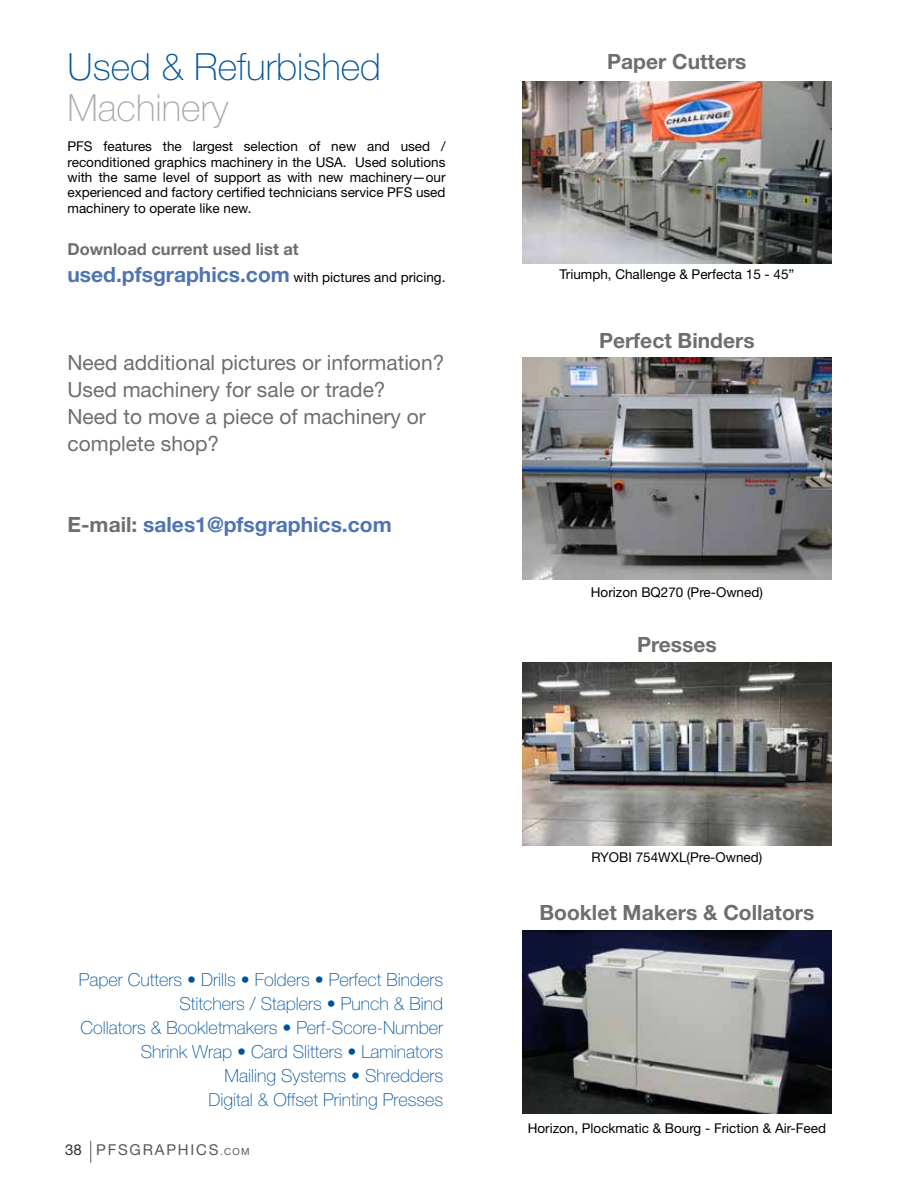
<style>
.page{position:relative;width:918px;height:1188px;background:#fff}
.page>*{position:absolute;margin:0;border:0;box-sizing:border-box;transform-origin:0 0}
.t1{font:100 37.5px "Helvetica Neue LT Std";color:#00539b}
.t2{font:100 37.5px "Helvetica Neue LT Std";color:#a7a9ac}
.t3{font:21px/27px "Helvetica Neue LT Std";color:#6d6e71}
.t4{font:700 21px "Helvetica Neue LT Std";color:#6d6e71}
.t5{font:700 21px "Helvetica Neue LT Std";color:#5074b1}
.t6{font:100 18px/24px "Helvetica Neue LT Std";color:#00539b;text-align:right}
.t7{font:700 16.5px "Helvetica Neue LT Std";color:#6d6e71}
.t8{font:15px "Helvetica Neue LT Std";letter-spacing:.12em;color:#58595b}
.t9{font:13.5px/15.3px "Helvetica Neue LT Std";color:#000;text-align:justify}
.s1{font-weight:700;font-size:21px;color:#5074b1}
.s2{color:#6d6e71}
.s3{color:#333}
.s4{font-size:9.75px}
</style>
<div class="page">
<svg style="left:90px;top:1141px;width:1px;height:22px"></svg>
<img style="left:523px;top:81px;width:308px;height:183px">
<img style="left:523px;top:663px;width:308px;height:183px">
<img style="left:523px;top:358px;width:308px;height:222px">
<img style="left:523px;top:931px;width:308px;height:183px">
<h1 class="t1" style="left:68px;top:46px;width:315px">Used &amp; Refurbished</h1>
<h1 class="t2" style="left:68px;top:86px;width:162px">Machinery</h1>
<p class="t9" style="left:68px;top:139px;width:380px">PFS features the largest selection of new and used / reconditioned graphics machinery in the USA. Used solutions with the same level of support as with new machinery—our experienced and factory certified technicians service PFS used machinery to operate like new.</p>
<p class="t7" style="left:68px;top:239px;width:233px">Download current used list at</p>
<p class="t9" style="left:68px;top:269px;width:380px"><span class="s1">used.pfsgraphics.com</span> with pictures and pricing.</p>
<h2 class="t3" style="left:68px;top:349px;width:378px">Need additional pictures or information?<br>Used machinery for sale or trade?<br>Need to move a piece of machinery or complete shop?</h2>
<h2 class="t5" style="left:68px;top:512px;width:326px"><span class="s2">E-mail:</span> sales1@pfsgraphics.com</h2>
<h3 class="t6" style="left:79px;top:968px;width:366px">Paper Cutters • Drills • Folders • Perfect Binders Stitchers / Staplers • Punch &amp; Bind<br>Collators &amp; Bookletmakers • Perf-Score-Number Shrink Wrap • Card Slitters • Laminators<br>Mailing Systems • Shredders<br>Digital &amp; Offset Printing Presses</h3>
<p class="t8" style="left:65px;top:1140px;width:186px"><span class="s3">38</span> PFSGRAPHICS<span class="s4">.COM</span></p>
<h2 class="t4" style="left:607px;top:48px;width:141px">Paper Cutters</h2>
<p class="t9" style="left:559px;top:267px;width:237px">Triumph, Challenge &amp; Perfecta 15 - 45”</p>
<h2 class="t4" style="left:599px;top:327px;width:157px">Perfect Binders</h2>
<p class="t9" style="left:591px;top:584px;width:174px">Horizon BQ270 (Pre-Owned)</p>
<h2 class="t4" style="left:637px;top:631px;width:81px">Presses</h2>
<p class="t9" style="left:591px;top:850px;width:172px">RYOBI 754WXL(Pre-Owned)</p>
<h2 class="t4" style="left:539px;top:900px;width:276px">Booklet Makers &amp; Collators</h2>
<p class="t9" style="left:528px;top:1121px;width:300px">Horizon, Plockmatic &amp; Bourg - Friction &amp; Air-Feed</p>
</div>
